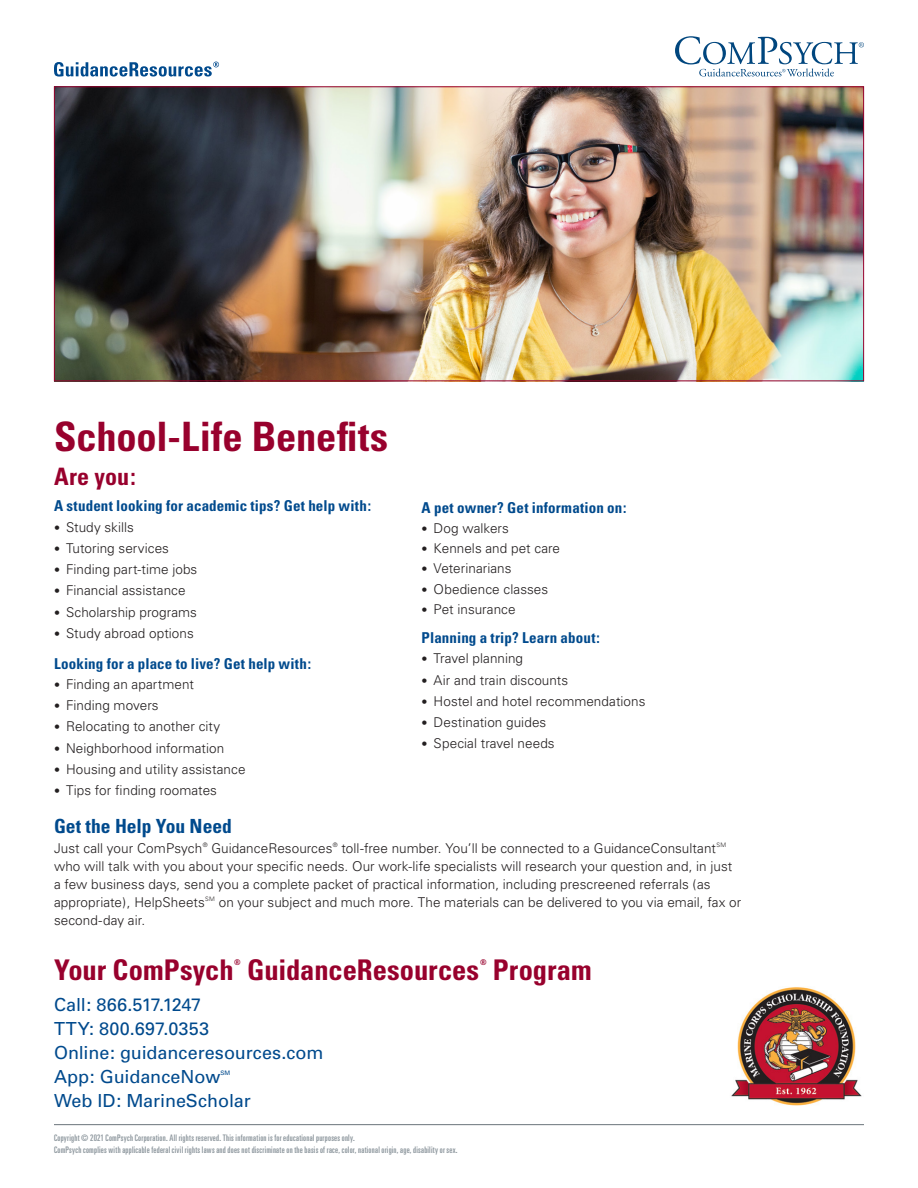
<style>
.page{position:relative;width:918px;height:1188px;background:#fff}
.page>*{position:absolute;margin:0;border:0;box-sizing:border-box;transform-origin:0 0}
.t1{font:700 condensed 40.5px "Univers";letter-spacing:-.005em;color:#98012d}
.Call_to_action{font:700 condensed 28.5px "Univers";color:#98012d}
.t2{font:700 condensed 24px "Univers";letter-spacing:.005em;color:#98012d}
.t3{font:700 condensed 19.5px "Univers";color:#004a8d}
.contact_info{font:18px/24px "Univers";color:#004a8d}
.t4{font:700 condensed 15px "Univers";letter-spacing:.01em;color:#004a8d}
.Body_Copy{font:300 13.5px/18px "Univers";letter-spacing:.005em;color:#231f20}
.t5{font:ultra-condensed 9px/12px "Univers";letter-spacing:.03em;color:#89939a}
.Call_to_action-2{font:700 condensed 7.8px "Univers";color:#98012d}
.Body_Copy-2{font:300 6.15px "Univers";color:#231f20}
.contact_info-2{font:6.15px "Univers";color:#004a8d}
.s1{font-size:12px}
</style>
<div class="page">
<img style="left:56px;top:88px;width:806px;height:291px">
<svg style="left:675px;top:36px;width:189px;height:41px"></svg>
<hr style="left:54px;top:1124px;width:810px;height:1px;background:#6a747b">
<svg style="left:54px;top:62px;width:165px;height:15px"></svg>
<img style="left:731px;top:987px;width:131px;height:119px">
<p class="t1" style="left:54px;top:411px;width:336px">School-Life Benefits</p>
<p class="t2" style="left:54px;top:462px;width:83px">Are you:</p>
<p class="t4" style="left:54px;top:497px;width:319px">A student looking for academic tips? Get help with:</p>
<p class="Body_Copy" style="left:54px;top:518px;width:81px"><span class="s1">•</span> Study skills</p>
<p class="Body_Copy" style="left:54px;top:539px;width:117px"><span class="s1">•</span> Tutoring services</p>
<p class="Body_Copy" style="left:54px;top:560px;width:145px"><span class="s1">•</span> Finding part-time jobs</p>
<p class="Body_Copy" style="left:54px;top:582px;width:133px"><span class="s1">•</span> Financial assistance</p>
<p class="Body_Copy" style="left:54px;top:603px;width:144px"><span class="s1">•</span> Scholarship programs</p>
<p class="Body_Copy" style="left:54px;top:624px;width:141px"><span class="s1">•</span> Study abroad options</p>
<p class="t4" style="left:54px;top:654px;width:259px">Looking for a place to live? Get help with:</p>
<p class="Body_Copy" style="left:54px;top:675px;width:141px"><span class="s1">•</span> Finding an apartment</p>
<p class="Body_Copy" style="left:54px;top:696px;width:106px"><span class="s1">•</span> Finding movers</p>
<p class="Body_Copy" style="left:54px;top:718px;width:168px"><span class="s1">•</span> Relocating to another city</p>
<p class="Body_Copy" style="left:54px;top:739px;width:172px"><span class="s1">•</span> Neighborhood information</p>
<p class="Body_Copy" style="left:54px;top:760px;width:193px"><span class="s1">•</span> Housing and utility assistance</p>
<p class="Body_Copy" style="left:54px;top:781px;width:164px"><span class="s1">•</span> Tips for finding roomates</p>
<p class="t4" style="left:422px;top:498px;width:206px">A pet owner? Get information on:</p>
<p class="Body_Copy" style="left:422px;top:519px;width:89px"><span class="s1">•</span> Dog walkers</p>
<p class="Body_Copy" style="left:422px;top:539px;width:140px"><span class="s1">•</span> Kennels and pet care</p>
<p class="Body_Copy" style="left:422px;top:560px;width:91px"><span class="s1">•</span> Veterinarians</p>
<p class="Body_Copy" style="left:422px;top:580px;width:128px"><span class="s1">•</span> Obedience classes</p>
<p class="Body_Copy" style="left:422px;top:600px;width:95px"><span class="s1">•</span> Pet insurance</p>
<p class="t4" style="left:422px;top:629px;width:180px">Planning a trip? Learn about:</p>
<p class="Body_Copy" style="left:422px;top:650px;width:103px"><span class="s1">•</span> Travel planning</p>
<p class="Body_Copy" style="left:422px;top:671px;width:148px"><span class="s1">•</span> Air and train discounts</p>
<p class="Body_Copy" style="left:422px;top:692px;width:225px"><span class="s1">•</span> Hostel and hotel recommendations</p>
<p class="Body_Copy" style="left:422px;top:713px;width:126px"><span class="s1">•</span> Destination guides</p>
<p class="Body_Copy" style="left:422px;top:735px;width:135px"><span class="s1">•</span> Special travel needs</p>
<p class="t3" style="left:54px;top:814px;width:179px">Get the Help You Need</p>
<p class="Body_Copy" style="left:54px;top:839px;width:150px">Just call your ComPsych</p>
<p class="Body_Copy-2" style="left:203px;top:841px;width:6px">®</p>
<p class="Body_Copy" style="left:211px;top:839px;width:123px">GuidanceResources</p>
<p class="Body_Copy-2" style="left:333px;top:841px;width:6px">®</p>
<p class="Body_Copy" style="left:342px;top:839px;width:376px">toll-free number. You’ll be connected to a GuidanceConsultant</p>
<p class="Body_Copy-2" style="left:716px;top:841px;width:11px">SM</p>
<p class="Body_Copy" style="left:54px;top:857px;width:680px">who will talk with you about your specific needs. Our work-life specialists will research your question and, in just a few business days, send you a complete packet of practical information, including prescreened referrals (as appropriate), HelpSheets</p>
<p class="Body_Copy-2" style="left:205px;top:895px;width:11px">SM</p>
<p class="Body_Copy" style="left:219px;top:893px;width:524px">on your subject and much more. The materials can be delivered to you via email, fax or</p>
<p class="Body_Copy" style="left:54px;top:911px;width:93px">second-day air.</p>
<p class="Call_to_action" style="left:54px;top:953px;width:181px">Your ComPsych</p>
<p class="Call_to_action-2" style="left:234px;top:958px;width:8px">®</p>
<p class="Call_to_action" style="left:247px;top:953px;width:234px">GuidanceResources</p>
<p class="Call_to_action-2" style="left:480px;top:958px;width:8px">®</p>
<p class="Call_to_action" style="left:493px;top:953px;width:100px">Program</p>
<p class="contact_info" style="left:54px;top:992px;width:149px">Call: 866.517.1247</p>
<p class="contact_info" style="left:54px;top:1016px;width:271px">TTY: 800.697.0353<br>Online: guidanceresources.com</p>
<p class="contact_info" style="left:54px;top:1064px;width:168px">App: GuidanceNow</p>
<p class="contact_info-2" style="left:220px;top:1069px;width:12px">SM</p>
<p class="contact_info" style="left:54px;top:1088px;width:198px">Web ID: MarineScholar</p>
<p class="t5" style="left:54px;top:1132px;width:405px">Copyright © 2021 ComPsych Corporation. All rights reserved. This information is for educational purposes only.<br>ComPsych complies with applicable federal civil rights laws and does not discriminate on the basis of race, color, national origin, age, disability or sex.</p>
</div>
